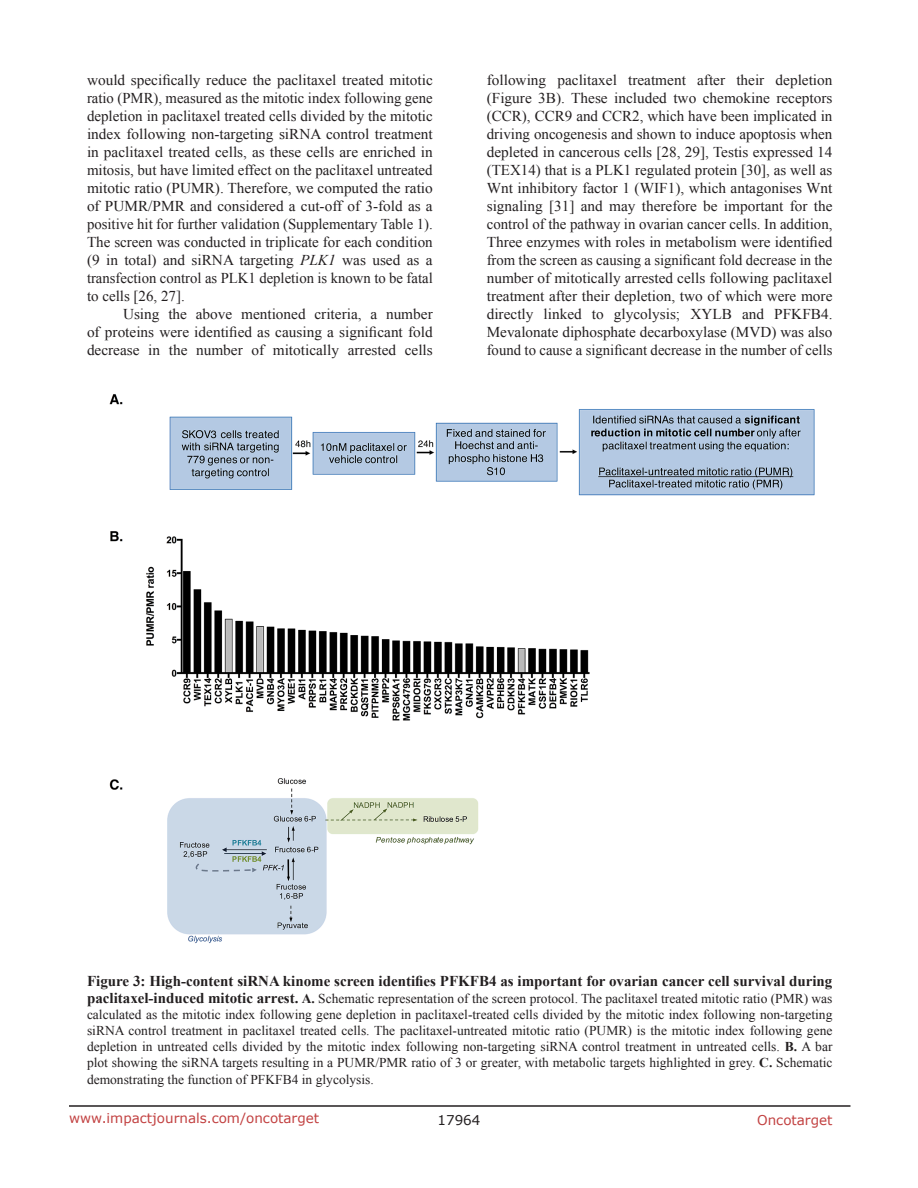
<style>
.page{position:relative;width:918px;height:1188px;background:#fff}
.page>*{position:absolute;margin:0;border:0;box-sizing:border-box;transform-origin:0 0}
.BodyText{font:15px/18px "Times New Roman";color:#231f20;text-align:justify}
.figuretext{font:700 15px "Times New Roman";color:#231f20}
.figuretext-2{font:13.5px/16.2px "Times New Roman";color:#231f20;text-align:justify}
.t1{font:13.5px "Verdana";color:#c24141}
.t2{font:13.5px "Verdana";color:#231f20}
.s1{font-style:italic}
.s2{font-weight:700;font-size:15px}
.s3{font-weight:700}
</style>
<div class="page">
<hr style="left:69px;top:1105px;width:781px;height:2px;background:#231f20">
<img style="left:109px;top:394px;width:706px;height:550px">
<p class="BodyText" style="left:87px;top:71px;width:347px">would specifically reduce the paclitaxel treated mitotic ratio (PMR), measured as the mitotic index following gene depletion in paclitaxel treated cells divided by the mitotic index following non-targeting siRNA control treatment in paclitaxel treated cells, as these cells are enriched in mitosis, but have limited effect on the paclitaxel untreated mitotic ratio (PUMR). Therefore, we computed the ratio of PUMR/PMR and considered a cut-off of 3-fold as a positive hit for further validation (Supplementary Table 1).<br>The screen was conducted in triplicate for each condition (9 in total) and siRNA targeting <span class="s1">PLK1</span> was used as a transfection control as PLK1 depletion is known to be fatal to cells [26, 27].</p>
<p class="BodyText" style="left:87px;top:305px;width:347px;text-indent:36px">Using the above mentioned criteria, a number of proteins were identified as causing a significant fold decrease in the number of mitotically arrested cells</p>
<p class="BodyText" style="left:487px;top:71px;width:347px">following paclitaxel treatment after their depletion (Figure 3B). These included two chemokine receptors (CCR), CCR9 and CCR2, which have been implicated in driving oncogenesis and shown to induce apoptosis when depleted in cancerous cells [28, 29], Testis expressed 14 (TEX14) that is a PLK1 regulated protein [30], as well as Wnt inhibitory factor 1 (WIF1), which antagonises Wnt signaling [31] and may therefore be important for the control of the pathway in ovarian cancer cells. In addition, Three enzymes with roles in metabolism were identified from the screen as causing a significant fold decrease in the number of mitotically arrested cells following paclitaxel treatment after their depletion, two of which were more directly linked to glycolysis; XYLB and PFKFB4.<br>Mevalonate diphosphate decarboxylase (MVD) was also found to cause a significant decrease in the number of cells</p>
<p class="figuretext" style="left:87px;top:971px;width:747px">Figure 3: High-content siRNA kinome screen identifies PFKFB4 as important for ovarian cancer cell survival during</p>
<p class="figuretext-2" style="left:87px;top:990px;width:747px"><span class="s2">paclitaxel-induced mitotic arrest.</span> <span class="s3">A.</span> Schematic representation of the screen protocol. The paclitaxel treated mitotic ratio (PMR) was calculated as the mitotic index following gene depletion in paclitaxel-treated cells divided by the mitotic index following non-targeting siRNA control treatment in paclitaxel treated cells. The paclitaxel-untreated mitotic ratio (PUMR) is the mitotic index following gene depletion in untreated cells divided by the mitotic index following non-targeting siRNA control treatment in untreated cells. <span class="s3">B.</span> A bar plot showing the siRNA targets resulting in a PUMR/PMR ratio of 3 or greater, with metabolic targets highlighted in grey. <span class="s3">C.</span> Schematic demonstrating the function of PFKFB4 in glycolysis.</p>
<p class="t1" style="left:69px;top:1109px;width:252px">www.impactjournals.com/oncotarget</p>
<p class="t2" style="left:438px;top:1111px;width:44px">17964</p>
<p class="t1" style="left:757px;top:1111px;width:77px">Oncotarget</p>
</div>
